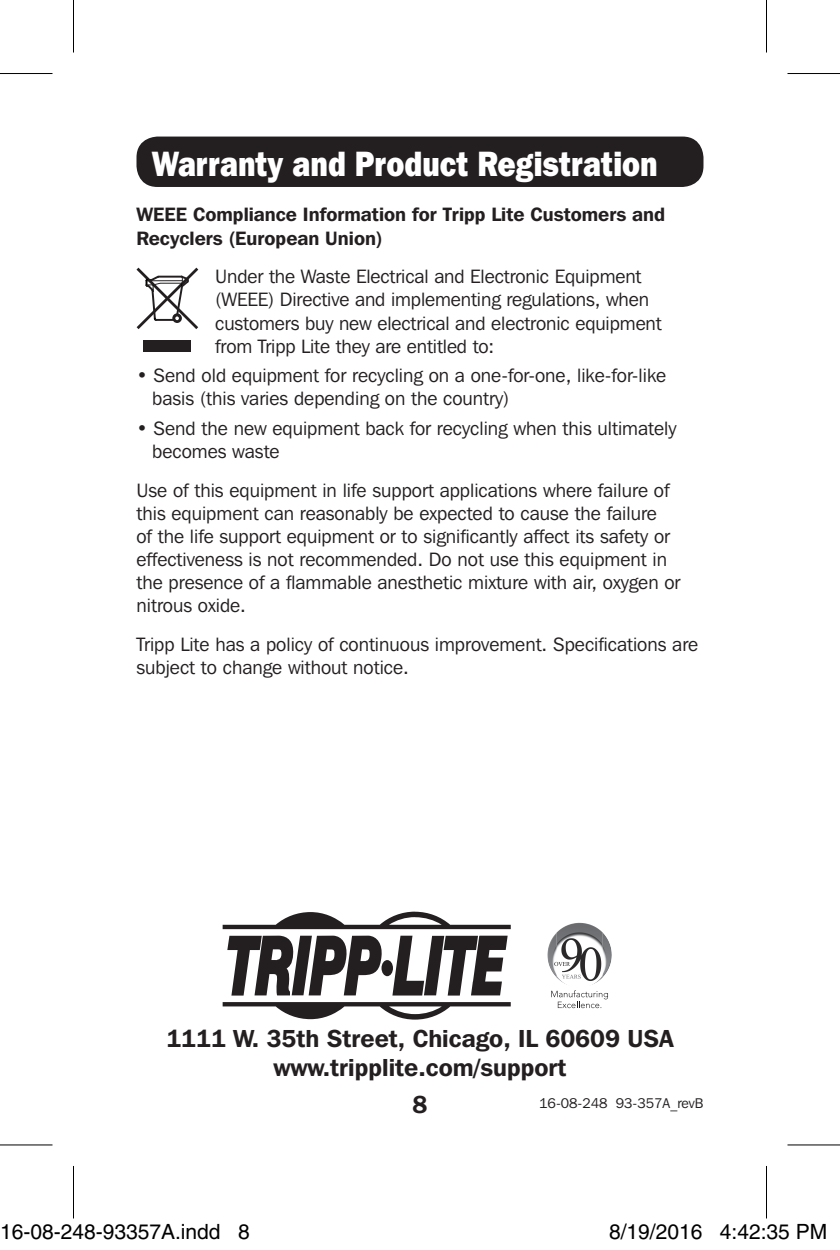
<style>
.page{position:relative;width:840px;height:1250px;background:#fff}
.page>*{position:absolute;margin:0;border:0;box-sizing:border-box;transform-origin:0 0}
.t1{font:800 35px "Franklin Gothic IT Cby BT";color:#fff;scale:.85 1}
.t2{font:600 24.5px/29.4px "Franklin Gothic IT Cby BT";color:#231f20;text-align:center}
.t3{font:21px "Helvetica";color:#000}
.t4{font:19.25px/23.1px "Franklin Gothic IT Cby BT";color:#231f20}
.t5{font:600 19.25px/23.1px "Franklin Gothic IT Cby BT";color:#231f20}
.t6{font:14px "Franklin Gothic IT Cby BT";color:#231f20}
</style>
<div class="page">
<div style="left:382px;top:960px;width:11px;height:16px;background:#231f20;border-radius:50%"></div>
<svg style="left:227px;top:935px;width:156px;height:60px"></svg>
<svg style="left:392px;top:935px;width:116px;height:60px"></svg>
<svg style="left:223px;top:911px;width:288px;height:18px"></svg>
<svg style="left:223px;top:1002px;width:288px;height:17px"></svg>
<img style="left:557px;top:923px;width:21px;height:60px">
<img style="left:547px;top:933px;width:9px;height:39px">
<img style="left:603px;top:936px;width:9px;height:41px">
<svg style="left:551px;top:990px;width:57px;height:18px"></svg>
<svg style="left:554px;top:962px;width:16px;height:4px"></svg>
<div style="left:144px;top:340px;width:47px;height:12px;background:#231f20"></div>
<svg style="left:136px;top:268px;width:62px;height:61px"></svg>
<div style="left:136px;top:136px;width:568px;height:51px;background:#231f20;border-radius:21px"></div>
<svg style="left:0;top:1145px;width:52px;height:1px"></svg>
<svg style="left:788px;top:1145px;width:52px;height:1px"></svg>
<hr style="left:0;top:73px;width:52px;height:1px;background:#000">
<hr style="left:788px;top:73px;width:52px;height:1px;background:#000">
<hr style="left:0;top:1144px;width:52px;height:1px;background:#000">
<hr style="left:788px;top:1144px;width:52px;height:1px;background:#000">
<hr style="left:73px;top:0;width:1px;height:52px;background:#000">
<hr style="left:73px;top:1166px;width:1px;height:52px;background:#000">
<hr style="left:766px;top:0;width:1px;height:52px;background:#000">
<hr style="left:766px;top:1166px;width:1px;height:52px;background:#000">
<div style="left:32px;top:1225px;width:8px;height:13px;border:1px solid #fff;border-radius:50%"></div>
<div style="left:30px;top:1224px;width:12px;height:16px;border:1px solid #fff;border-radius:50%"></div>
<div style="left:669px;top:1225px;width:8px;height:13px;border:1px solid #fff;border-radius:50%"></div>
<div style="left:667px;top:1224px;width:12px;height:16px;border:1px solid #fff;border-radius:50%"></div>
<p class="t1" style="left:152px;top:141px;width:596px">Warranty and Product Registration</p>
<p class="t5" style="left:136px;top:203px;width:530px">WEEE Compliance Information for Tripp Lite Customers and<br>Recyclers (European Union)</p>
<p class="t4" style="left:215px;top:265px;width:448px">Under the Waste Electrical and Electronic Equipment (WEEE) Directive and implementing regulations, when customers buy new electrical and electronic equipment from Tripp Lite they are entitled to:</p>
<p class="t4" style="left:152px;top:363px;width:515px;text-indent:-16px">• Send old equipment for recycling on a one-for-one, like-for-like basis (this varies depending on the country)</p>
<p class="t4" style="left:152px;top:416px;width:526px;text-indent:-16px">• Send the new equipment back for recycling when this ultimately becomes waste</p>
<p class="t4" style="left:136px;top:478px;width:546px">Use of this equipment in life support applications where failure of this equipment can reasonably be expected to cause the failure<br>of the life support equipment or to significantly affect its safety or effectiveness is not recommended. Do not use this equipment in the presence of a flammable anesthetic mixture with air, oxygen or nitrous oxide.</p>
<p class="t4" style="left:136px;top:632px;width:563px">Tripp Lite has a policy of continuous improvement. Specifications are subject to change without notice.</p>
<p class="t2" style="left:166px;top:1023px;width:509px">1111 W. 35th Street, Chicago, IL 60609 USA www.tripplite.com/support</p>
<p class="t2" style="left:413px;top:1089px;width:16px">8</p>
<p class="t6" style="left:539px;top:1094px;width:166px">16-08-248 93-357A_revB</p>
<p class="t3" style="left:0;top:1219px;width:251px">16-08-248-93357A.indd 8</p>
<p class="t3" style="left:609px;top:1219px;width:220px">8/19/2016 4:42:35 PM</p>
</div>
